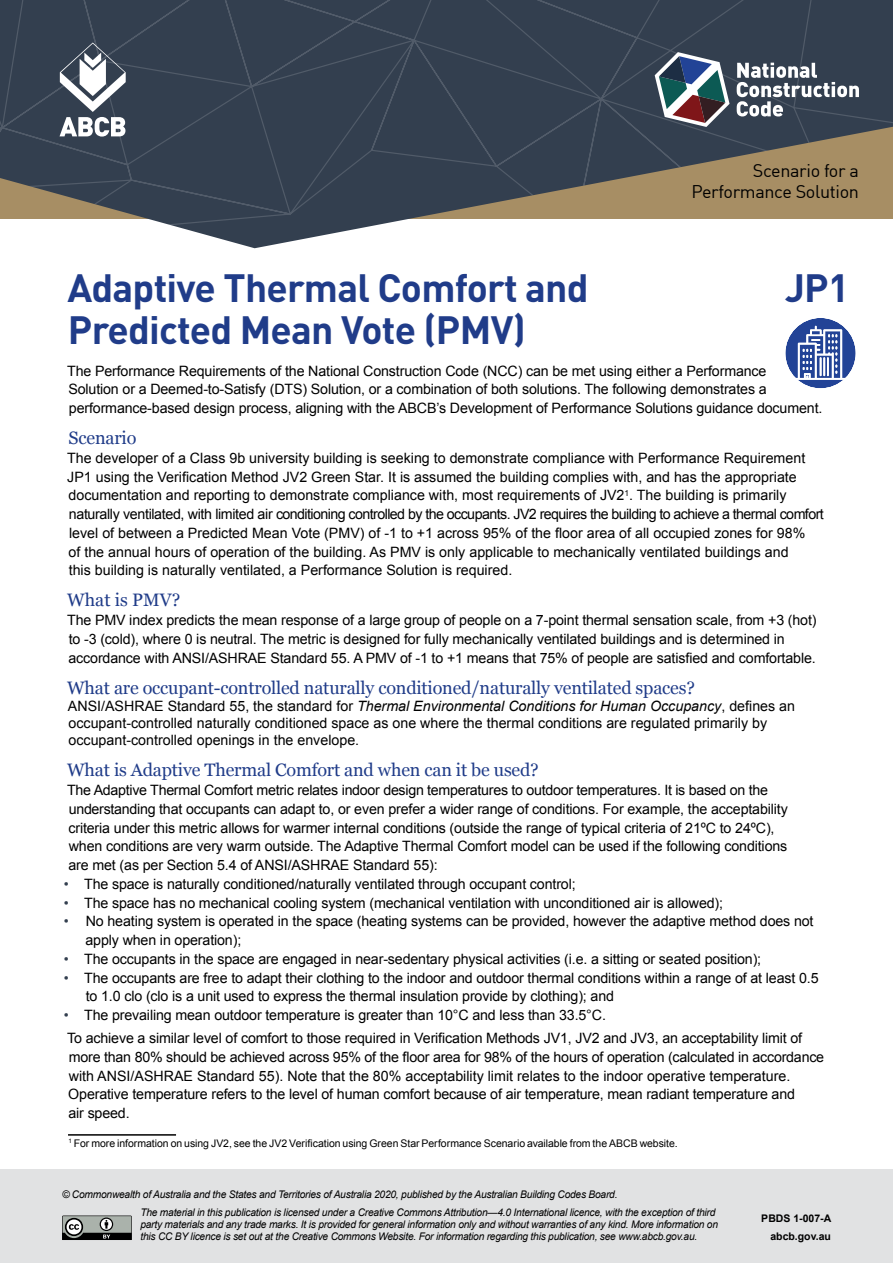
<style>
.page{position:relative;width:893px;height:1263px;background:#fff}
.page>*{position:absolute;margin:0;border:0;box-sizing:border-box;transform-origin:0 0}
.t1{font:700 39px/42px "DIN Pro";letter-spacing:-.02em;color:#203c89}
.Heading_2{font:18px "Georgia";letter-spacing:-.01em;color:#203c89}
.t2{font:18px/21px "DIN";letter-spacing:-.02em;color:#000;text-align:right}
.List_Paragraph{font:14.25px/18.8px "Arial";letter-spacing:-.01em;color:#000}
.Text{font:italic 10.5px/12px "Arial";letter-spacing:-.02em;color:#000}
.Footnotes{font:10.5px "Arial";letter-spacing:-.005em;color:#000}
.Text-2{font:700 10.5px "Arial";color:#000}
.s1{font-style:italic}
.s2{color:#333f4f}
</style>
<div class="page">
<svg style="left:0;top:0;width:893px;height:248px;background:#585e65"></svg>
<hr style="left:68px;top:1134px;width:108px;height:2px;background:#000">
<svg style="left:786px;top:319px;width:69px;height:69px"></svg>
<div style="left:782px;top:315px;width:77px;height:77px;border:3px solid #fff;border-radius:50%"></div>
<svg style="left:655px;top:52px;width:74px;height:75px"></svg>
<svg style="left:737px;top:63px;width:122px;height:53px"></svg>
<svg style="left:60px;top:43px;width:66px;height:94px"></svg>
<div style="left:0;top:1169px;width:893px;height:94px;background:#e1e2e3"></div>
<svg style="left:62px;top:1215px;width:70px;height:25px;background:#757975"></svg>
<p class="t2" style="left:691px;top:160px;width:169px">Scenario for a<br>Performance Solution</p>
<h1 class="t1" style="left:67px;top:265px;width:523px">Adaptive Thermal Comfort and<br>Predicted Mean Vote (PMV)</h1>
<p class="List_Paragraph" style="left:67px;top:361px;width:757px">The Performance Requirements of the National Construction Code (NCC) can be met using either a Performance<br>Solution or a Deemed-to-Satisfy (DTS) Solution, or a combination of both solutions. The following demonstrates a performance-based design process, aligning with the ABCB’s Development of Performance Solutions guidance document.</p>
<p class="Heading_2" style="left:69px;top:425px;width:69px">Scenario</p>
<p class="List_Paragraph" style="left:67px;top:449px;width:758px">The developer of a Class 9b university building is seeking to demonstrate compliance with Performance Requirement JP1 using the Verification Method JV2 Green Star. It is assumed the building complies with, and has the appropriate documentation and reporting to demonstrate compliance with, most requirements of JV2<sup>1</sup>. The building is primarily naturally ventilated, with limited air conditioning controlled by the occupants. JV2 requires the building to achieve a thermal comfort level of between a Predicted Mean Vote (PMV) of -1 to +1 across 95% of the floor area of all occupied zones for 98%<br>of the annual hours of operation of the building. As PMV is only applicable to mechanically ventilated buildings and<br>this building is naturally ventilated, a Performance Solution is required.</p>
<p class="Heading_2" style="left:67px;top:587px;width:115px">What is PMV?</p>
<p class="List_Paragraph" style="left:67px;top:611px;width:751px">The PMV index predicts the mean response of a large group of people on a 7-point thermal sensation scale, from +3 (hot) to -3 (cold), where 0 is neutral. The metric is designed for fully mechanically ventilated buildings and is determined in accordance with ANSI/ASHRAE Standard 55. A PMV of -1 to +1 means that 75% of people are satisfied and comfortable.</p>
<p class="Heading_2" style="left:67px;top:674px;width:629px">What are occupant-controlled naturally conditioned/naturally ventilated spaces?</p>
<p class="List_Paragraph" style="left:68px;top:697px;width:729px;line-height:17.2px">ANSI/ASHRAE Standard 55, the standard for <span class="s1">Thermal Environmental Conditions for Human Occupancy</span>, defines an occupant-controlled naturally conditioned space as one where the thermal conditions are regulated primarily by occupant-controlled openings in the envelope.</p>
<p class="Heading_2" style="left:67px;top:757px;width:473px">What is Adaptive Thermal Comfort and when can it be used?</p>
<p class="List_Paragraph" style="left:67px;top:781px;width:722px">The Adaptive Thermal Comfort metric relates indoor design temperatures to outdoor temperatures. It is based on the understanding that occupants can adapt to, or even prefer a wider range of conditions. For example, the acceptability criteria under this metric allows for warmer internal conditions (outside the range of typical criteria of 21ºC to 24ºC), when conditions are very warm outside. The Adaptive Thermal Comfort model can be used if the following conditions are met (as per Section 5.4 of ANSI/ASHRAE Standard 55):</p>
<p class="List_Paragraph" style="left:64px;top:875px;width:513px"><span class="s2">•</span> The space is naturally conditioned/naturally ventilated through occupant control;</p>
<p class="List_Paragraph" style="left:64px;top:893px;width:661px"><span class="s2">•</span> The space has no mechanical cooling system (mechanical ventilation with unconditioned air is allowed);</p>
<p class="List_Paragraph" style="left:86px;top:912px;width:730px;text-indent:-22px"><span class="s2">•</span> No heating system is operated in the space (heating systems can be provided, however the adaptive method does not apply when in operation);</p>
<p class="List_Paragraph" style="left:64px;top:950px;width:699px"><span class="s2">•</span> The occupants in the space are engaged in near-sedentary physical activities (i.e. a sitting or seated position);</p>
<p class="List_Paragraph" style="left:86px;top:968px;width:734px;text-indent:-22px"><span class="s2">•</span> The occupants are free to adapt their clothing to the indoor and outdoor thermal conditions within a range of at least 0.5 to 1.0 clo (clo is a unit used to express the thermal insulation provide by clothing); and</p>
<p class="List_Paragraph" style="left:64px;top:1006px;width:544px"><span class="s2">•</span> The prevailing mean outdoor temperature is greater than 10°C and less than 33.5°C.</p>
<p class="List_Paragraph" style="left:67px;top:1029px;width:759px">To achieve a similar level of comfort to those required in Verification Methods JV1, JV2 and JV3, an acceptability limit of more than 80% should be achieved across 95% of the floor area for 98% of the hours of operation (calculated in accordance with ANSI/ASHRAE Standard 55). Note that the 80% acceptability limit relates to the indoor operative temperature.<br>Operative temperature refers to the level of human comfort because of air temperature, mean radiant temperature and<br>air speed.</p>
<p class="Footnotes" style="left:69px;top:1136px;width:610px"><sup>1</sup> For more information on using JV2, see the JV2 Verification using Green Star Performance Scenario available from the ABCB website.</p>
<h1 class="t1" style="left:785px;top:265px;width:66px">JP1</h1>
<p class="Text" style="left:62px;top:1188px;width:557px">© Commonwealth of Australia and the States and Territories of Australia 2020, published by the Australian Building Codes Board.</p>
<p class="Text" style="left:140px;top:1206px;width:579px">The material in this publication is licensed under a Creative Commons Attribution—4.0 International licence, with the exception of third party materials and any trade marks. It is provided for general information only and without warranties of any kind. More information on this CC BY licence is set out at the Creative Commons Website. For information regarding this publication, see www.abcb.gov.au.</p>
<p class="Text-2" style="left:761px;top:1211px;width:72px">PBDS 1-007-A</p>
<p class="Text-2" style="left:770px;top:1229px;width:62px">abcb.gov.au</p>
</div>
